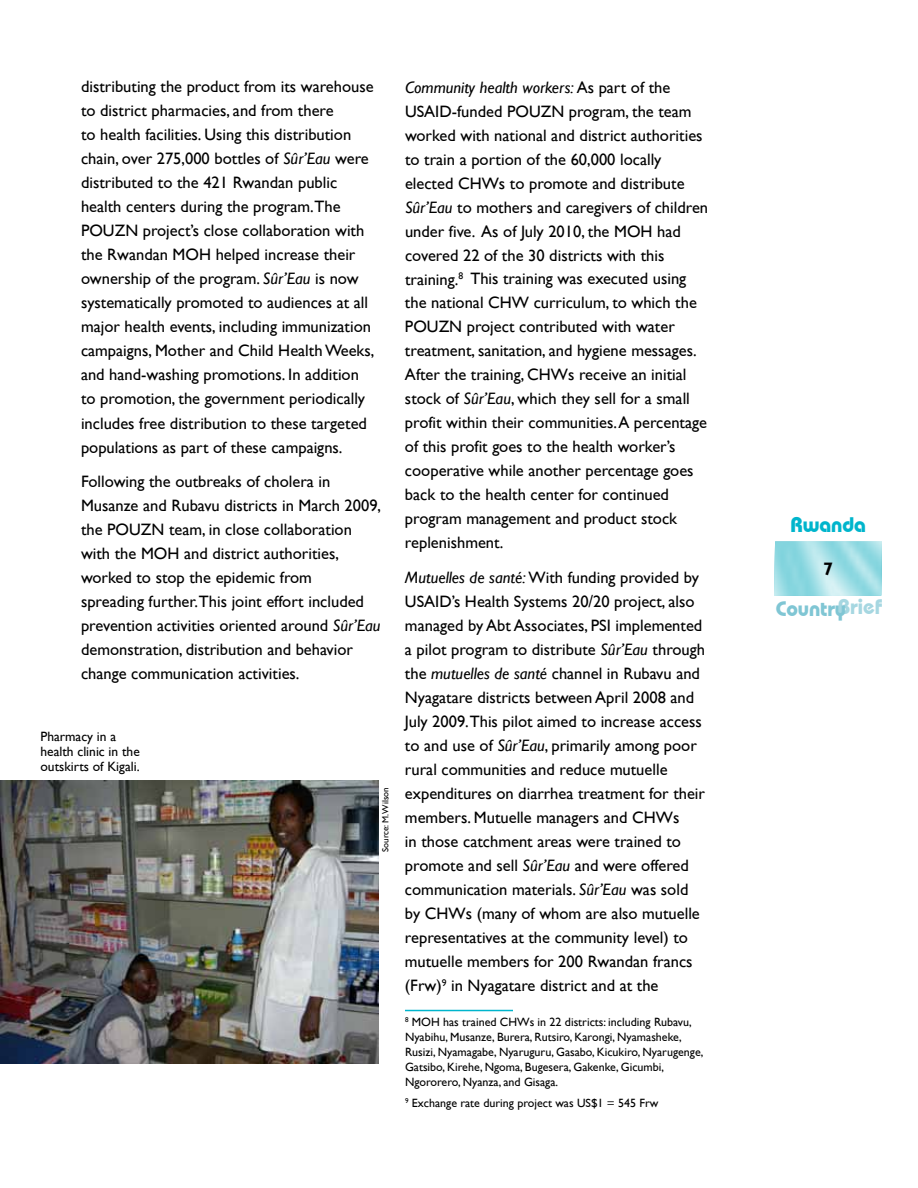
<style>
.page{position:relative;width:918px;height:1188px;background:#fff}
.page>*{position:absolute;margin:0;border:0;box-sizing:border-box;transform-origin:0 0}
.t1{font:700 21px "Bauhaus IT Cby BT";letter-spacing:-.005em;color:#80c6d4}
.t2{font:700 21px "Bauhaus IT Cby BT";color:#00b5cc}
.t3{font:700 18px "Gill Sans";color:#000}
.t4{font:16.5px/24px "Gill Sans";color:#000}
.t5{font:13.5px/15px "Gill Sans";color:#000}
.t6{font:12px/15px "Gill Sans";color:#000}
.t7{font:9px "Gill Sans";color:#000}
.s1{font-style:italic}
.s2{color:#a6d7e1}
</style>
<div class="page">
<img style="left:774px;top:542px;width:108px;height:54px">
<hr style="left:405px;top:1010px;width:108px;height:1px;background:#00b5cc">
<img style="left:0;top:780px;width:378px;height:284px">
<p class="t4" style="left:81px;top:75px;width:295px">distributing the product from its warehouse to district pharmacies, and from there<br>to health facilities. Using this distribution chain, over 275,000 bottles of <span class="s1">Sûr’Eau</span> were distributed to the 421 Rwandan public health centers during the program.The POUZN project’s close collaboration with the Rwandan MOH helped increase their ownership of the program. <span class="s1">Sûr’Eau</span> is now systematically promoted to audiences at all major health events, including immunization campaigns, Mother and Child Health Weeks, and hand-washing promotions. In addition to promotion, the government periodically includes free distribution to these targeted populations as part of these campaigns.</p>
<p class="t4" style="left:81px;top:470px;width:302px">Following the outbreaks of cholera in Musanze and Rubavu districts in March 2009, the POUZN team, in close collaboration with the MOH and district authorities, worked to stop the epidemic from<br>spreading further.This joint effort included prevention activities oriented around <span class="s1">Sûr’Eau </span>demonstration, distribution and behavior change communication activities.</p>
<p class="t5" style="left:40px;top:729px;width:101px">Pharmacy in a health clinic in the outskirts of Kigali.</p>
<p class="t7" style="left:380px;top:852px;width:66px;rotate:-90deg">Source: M.Wilson</p>
<p class="t4" style="left:405px;top:75px;width:305px"><span class="s1">Community health workers:</span> As part of the USAID-funded POUZN program, the team worked with national and district authorities to train a portion of the 60,000 locally elected CHWs to promote and distribute <span class="s1">Sûr’Eau</span> to mothers and caregivers of children under five. As of July 2010, the MOH had covered 22 of the 30 districts with this training.<sup>8</sup> This training was executed using the national CHW curriculum, to which the POUZN project contributed with water treatment, sanitation, and hygiene messages.<br>After the training, CHWs receive an initial stock of <span class="s1">Sûr’Eau</span>, which they sell for a small profit within their communities. A percentage of this profit goes to the health worker’s cooperative while another percentage goes back to the health center for continued program management and product stock replenishment.</p>
<p class="t4" style="left:405px;top:566px;width:302px"><span class="s1">Mutuelles de santé:</span> With funding provided by USAID’s Health Systems 20/20 project, also managed by Abt Associates, PSI implemented a pilot program to distribute <span class="s1">Sûr’Eau</span> through the <span class="s1">mutuelles de santé</span> channel in Rubavu and Nyagatare districts between April 2008 and July 2009.This pilot aimed to increase access to and use of <span class="s1">Sûr’Eau</span>, primarily among poor rural communities and reduce mutuelle expenditures on diarrhea treatment for their members. Mutuelle managers and CHWs<br>in those catchment areas were trained to promote and sell <span class="s1">Sûr’Eau</span> and were offered communication materials. <span class="s1">Sûr’Eau</span> was sold by CHWs (many of whom are also mutuelle representatives at the community level) to mutuelle members for 200 Rwandan francs (Frw)<sup>9</sup> in Nyagatare district and at the</p>
<p class="t6" style="left:405px;top:1014px;width:300px"><sup>8</sup> MOH has trained CHWs in 22 districts: including Rubavu, Nyabihu, Musanze, Burera, Rutsiro, Karongi, Nyamasheke, Rusizi, Nyamagabe, Nyaruguru, Gasabo, Kicukiro, Nyarugenge, Gatsibo, Kirehe, Ngoma, Bugesera, Gakenke, Gicumbi, Ngororero, Nyanza, and Gisaga.</p>
<p class="t6" style="left:405px;top:1095px;width:255px"><sup>9</sup> Exchange rate during project was US$1 = 545 Frw</p>
<p class="t2" style="left:790px;top:512px;width:77px">Rwanda</p>
<p class="t3" style="left:823px;top:558px;width:11px">7</p>
<p class="t1" style="left:776px;top:596px;width:108px">Country<span class="s2">Brief</span></p>
</div>
